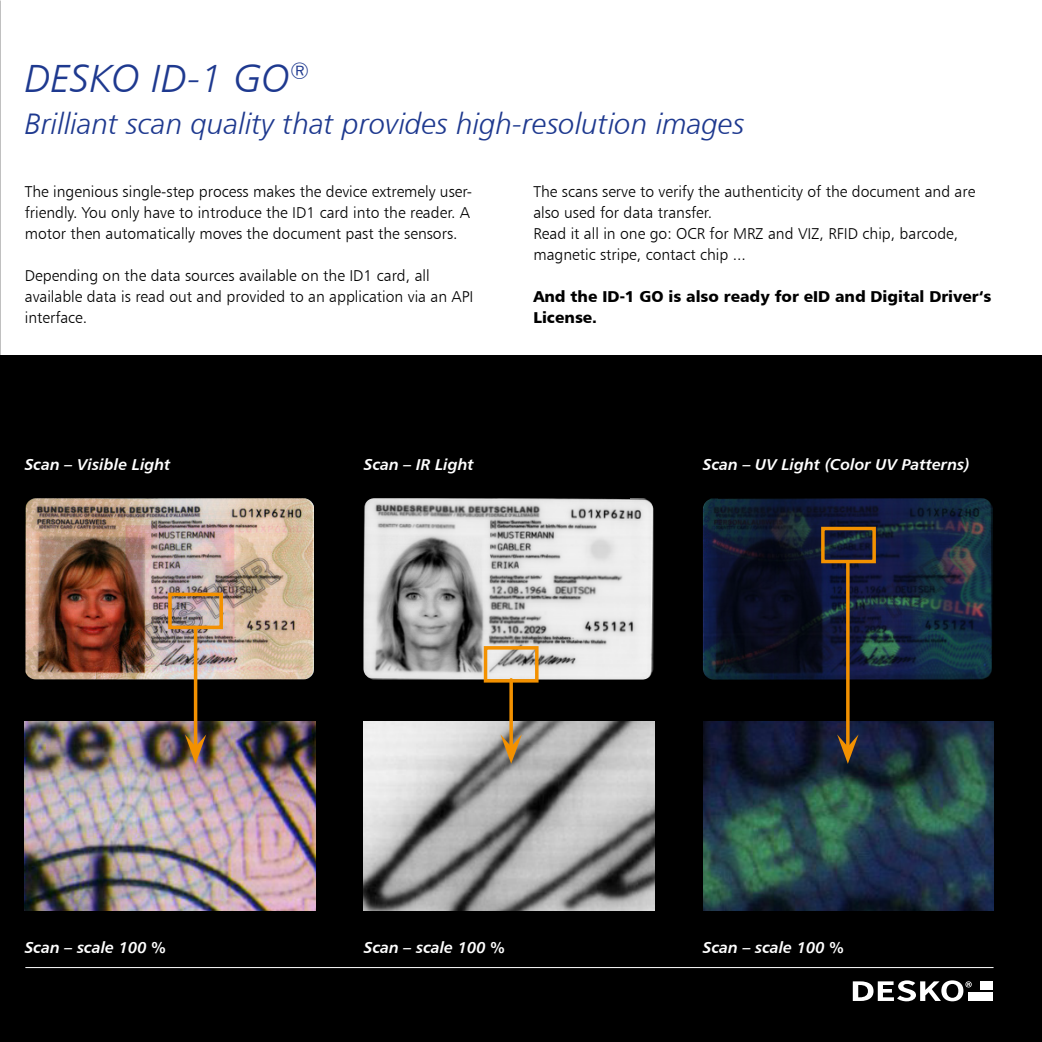
<style>
.page{position:relative;width:1042px;height:1042px;background:#fff}
.page>*{position:absolute;margin:0;border:0;box-sizing:border-box;transform-origin:0 0}
.t1{font:39.38px "Humanist 777 BT Light Italic B";color:#1e398f}
.t2{font:29.75px "Humanist 777 BT Light Italic B";color:#1e398f}
.t3{font:15.75px/21px "Humanist 777 BT Light B";color:#000}
.t4{font:15.75px "Humanist 777 BT Bold Italic B";color:#fff}
.t5{font:15.75px/21px "Humanist 777 BT Black B";color:#000}
</style>
<div class="page">
<div style="left:0;top:356px;width:1042px;height:686px;background:#000"></div>
<img style="left:25px;top:498px;width:289px;height:181px">
<img style="left:363px;top:498px;width:290px;height:181px">
<img style="left:703px;top:498px;width:290px;height:181px">
<img style="left:25px;top:722px;width:290px;height:189px">
<img style="left:364px;top:722px;width:290px;height:189px">
<img style="left:703px;top:722px;width:290px;height:189px">
<div style="left:168px;top:593px;width:55px;height:36px;border:4px solid #f39100"></div>
<div style="left:484px;top:646px;width:54px;height:36px;border:4px solid #f39100"></div>
<div style="left:821px;top:527px;width:55px;height:36px;border:4px solid #f39100"></div>
<hr style="left:194px;top:629px;width:3px;height:117px;background:#f39100">
<svg style="left:185px;top:734px;width:21px;height:30px"></svg>
<svg style="left:509px;top:680px;width:4px;height:54px"></svg>
<svg style="left:500px;top:734px;width:22px;height:30px"></svg>
<hr style="left:846px;top:563px;width:3px;height:183px;background:#f39100">
<svg style="left:837px;top:734px;width:21px;height:30px"></svg>
<hr style="left:26px;top:967px;width:967px;height:1px;background:#fff">
<svg style="left:853px;top:980px;width:118px;height:21px"></svg>
<div style="left:980px;top:981px;width:12px;height:8px;background:#fff"></div>
<div style="left:968px;top:992px;width:24px;height:9px;background:#fff"></div>
<h1 class="t1" style="left:25px;top:54px;width:286px">DESKO ID-1 GO<sup>®</sup></h1>
<h2 class="t2" style="left:25px;top:105px;width:721px">Brilliant scan quality that provides high-resolution images</h2>
<p class="t3" style="left:25px;top:180px;width:449px">The ingenious single-step process makes the device extremely user&shy;friendly. You only have to introduce the ID1 card into the reader. A motor then automatically moves the document past the sensors.</p>
<p class="t3" style="left:25px;top:264px;width:450px">Depending on the data sources available on the ID1 card, all available data is read out and provided to an application via an API interface.</p>
<p class="t3" style="left:533px;top:180px;width:443px">The scans serve to verify the authenticity of the document and are also used for data transfer.<br>Read it all in one go: OCR for MRZ and VIZ, RFID chip, barcode, magnetic stripe, contact chip ...</p>
<p class="t5" style="left:533px;top:285px;width:459px">And the ID-1 GO is also ready for eID and Digital Driver‘s<br>License.</p>
<p class="t4" style="left:25px;top:454px;width:147px">Scan – Visible Light</p>
<p class="t4" style="left:364px;top:454px;width:111px">Scan – IR Light</p>
<p class="t4" style="left:703px;top:454px;width:268px">Scan – UV Light (Color UV Patterns)</p>
<p class="t4" style="left:25px;top:937px;width:142px">Scan – scale 100 %</p>
<p class="t4" style="left:364px;top:937px;width:142px">Scan – scale 100 %</p>
<p class="t4" style="left:703px;top:937px;width:142px">Scan – scale 100 %</p>
</div>
